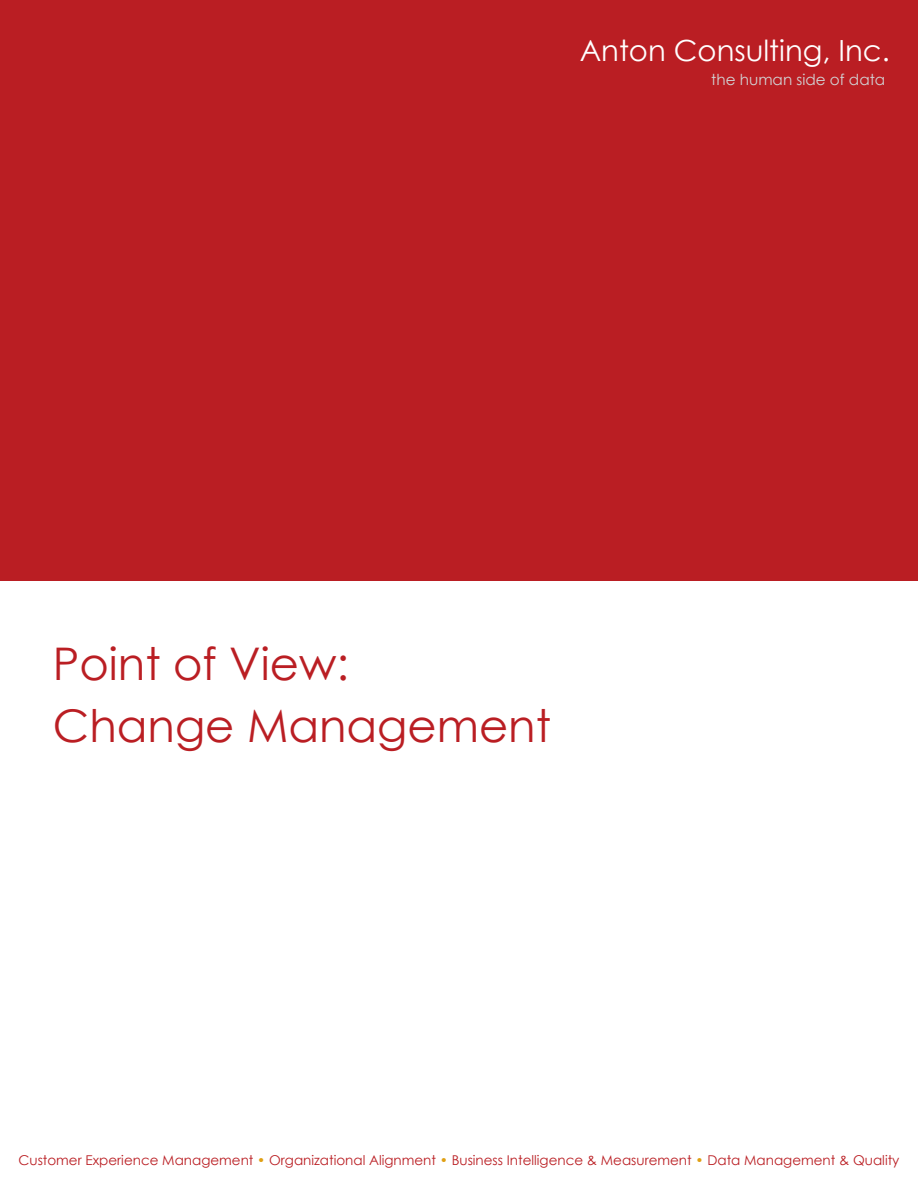
<style>
.page{position:relative;width:918px;height:1188px;background:#fff}
.page>*{position:absolute;margin:0;border:0;box-sizing:border-box;transform-origin:0 0}
.t1{font:45px/61.5px "Century Gothic";color:#ba1e23}
.t2{font:29.1px "Century Gothic";color:#fff}
.t3{font:15.15px "Century Gothic";color:#d1d3d4}
.t4{font:13.5px "Century Gothic";color:#ba1e23}
.s1{color:#e0a014}
</style>
<div class="page">
<div style="left:0;top:0;width:918px;height:580px;background:#ba1e23"></div>
<h2 class="t2" style="left:580px;top:33px;width:312px">Anton Consulting, Inc.</h2>
<p class="t3" style="left:711px;top:70px;width:175px">the human side of data</p>
<h1 class="t1" style="left:53px;top:633px;width:500px">Point of View:<br>Change Management</h1>
<p class="t4" style="left:18px;top:1152px;width:883px">Customer Experience Management <span class="s1">•</span> Organizational Alignment <span class="s1">•</span> Business Intelligence &amp; Measurement <span class="s1">•</span> Data Management &amp; Quality</p>
</div>
